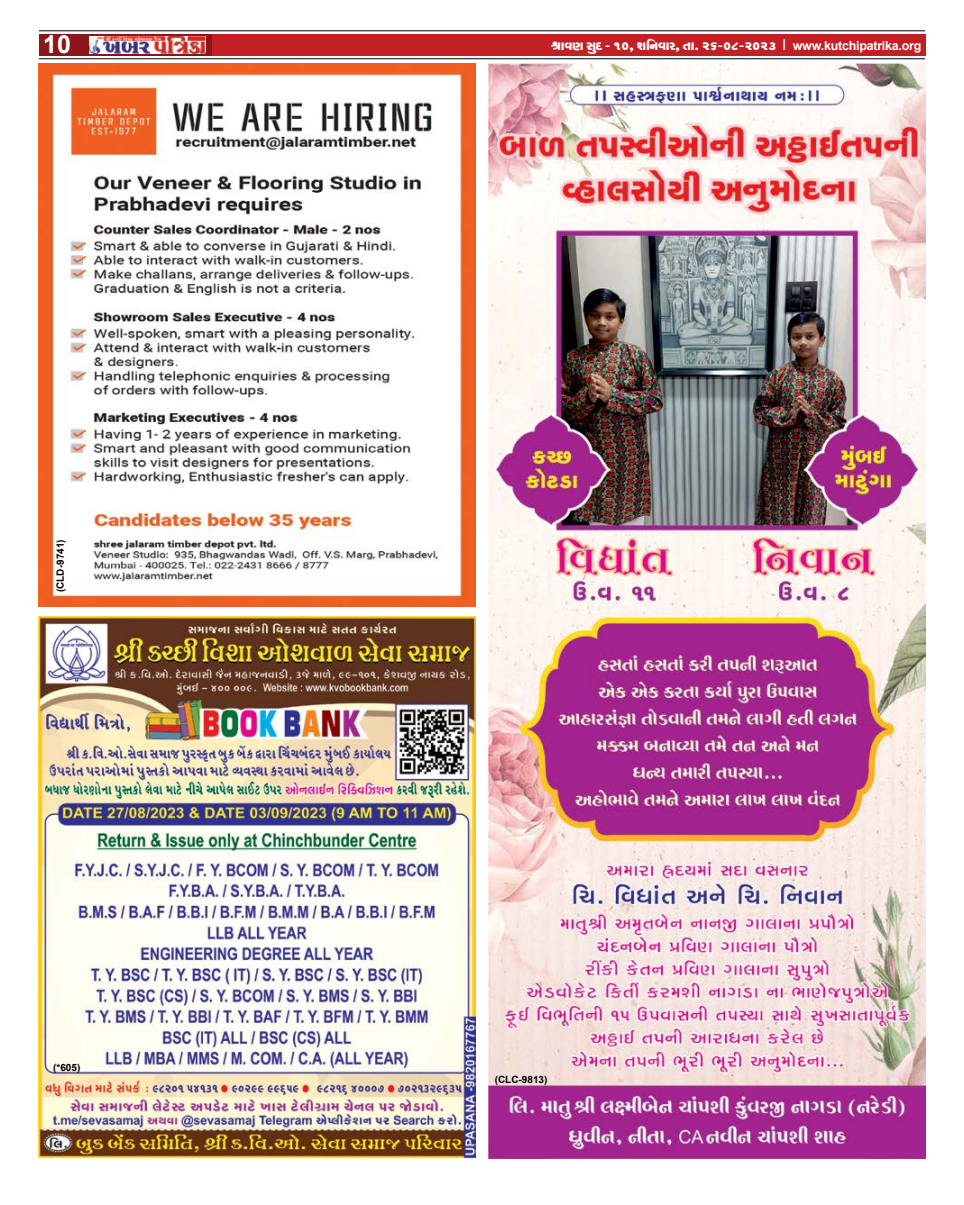
<style>
.page{position:relative;width:964px;height:1205px;background:#fff}
.page>*{position:absolute;margin:0;border:0;box-sizing:border-box;transform-origin:0 0}
.t1{font:700 25px "Arial";color:#fff}
.t2{font:15px "SHREE GUJ7";letter-spacing:-.02em;color:#fff}
.t3{font:700 10px "Arial";color:#000}
.s1{font-family:"Arial"}
.s2{font-family:"Arial";font-weight:700;font-size:12.5px}
</style>
<div class="page">
<div style="left:40px;top:34px;width:172px;height:21px;background:#8b1619"></div>
<div style="left:212px;top:34px;width:713px;height:21px;background:#c22025"></div>
<hr style="left:39px;top:58px;width:886px;height:1px;background:#000">
<hr style="left:39px;top:30px;width:886px;height:1px;background:#000">
<img style="left:90px;top:36px;width:116px;height:17px">
<img style="left:39px;top:64px;width:437px;height:542px">
<img style="left:39px;top:617px;width:437px;height:542px">
<img style="left:488px;top:64px;width:437px;height:1095px">
<h1 class="t1" style="left:43px;top:27px;width:29px">10</h1>
<p class="t2" style="left:551px;top:38px;width:372px">îphZ kyv$ - 10, ir“hpf, sp. 26-08-2023 <span class="s1">I</span> <span class="s2">www.kutchipatrika.org</span></p>
<p class="t3" style="left:53px;top:592px;width:54px;rotate:-90deg">(CLD-9741)</p>
<p class="t3" style="left:53px;top:1060px;width:29px">(*605)</p>
<p class="t3" style="left:495px;top:1072px;width:54px">(CLC-9813)</p>
</div>
